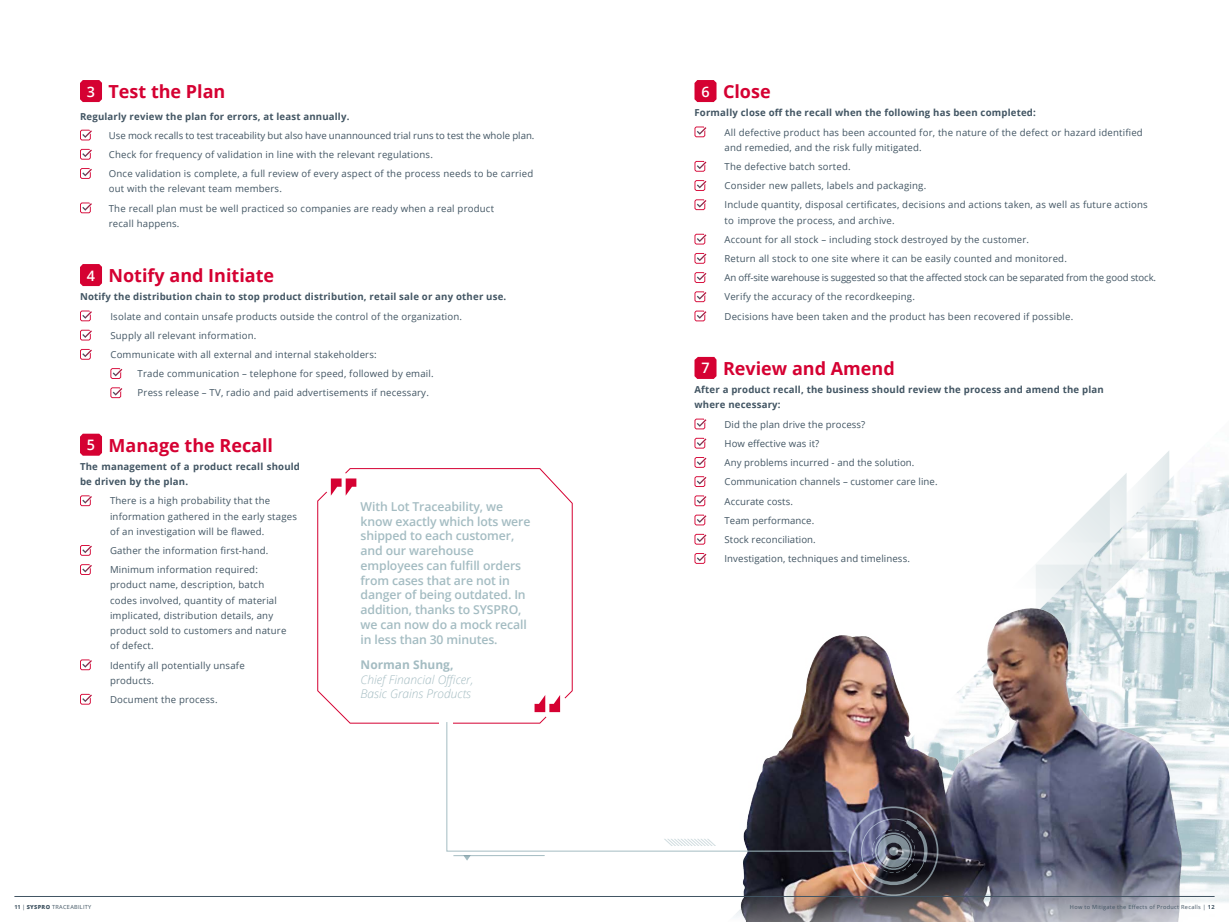
<style>
.page{position:relative;width:1229px;height:922px;background:#fff}
.page>*{position:absolute;margin:0;border:0;box-sizing:border-box;transform-origin:0 0}
.t1{font:700 18px "Open Sans";color:#d50132}
.t2{font:600 12.28px/14.7px "Open Sans";letter-spacing:-.01em;color:#a4bcc2}
.t3{font:italic 300 11.96px/14.4px "Open Sans";color:#a4bcc2}
.t4{font:700 11.96px "Open Sans";color:#a4bcc2}
.t5{font:9.6px/19.2px "Open Sans";letter-spacing:.02em;color:#425563}
.t6{font:700 9.6px/15.2px "Open Sans";letter-spacing:.02em;color:#425563}
.t7{font:5.6px "Open Sans";letter-spacing:.05em;color:#425563}
.s1{font-weight:600;font-size:14.4px;color:#fff}
.s2{font-weight:700}
.s3{font-weight:800}
</style>
<div class="page">
<svg style="left:317px;top:468px;width:256px;height:256px"></svg>
<svg style="left:317px;top:468px;width:39px;height:33px"></svg>
<svg style="left:534px;top:690px;width:39px;height:31px"></svg>
<img style="left:1197px;top:475px;width:32px;height:101px">
<svg style="left:1036px;top:451px;width:161px;height:125px"></svg>
<img style="left:797px;top:576px;width:432px;height:241px">
<svg style="left:80px;top:80px;width:22px;height:22px"></svg>
<svg style="left:80px;top:130px;width:12px;height:10px"></svg>
<svg style="left:80px;top:149px;width:12px;height:11px"></svg>
<svg style="left:80px;top:168px;width:12px;height:11px"></svg>
<svg style="left:80px;top:202px;width:12px;height:11px"></svg>
<svg style="left:80px;top:264px;width:22px;height:22px"></svg>
<svg style="left:80px;top:310px;width:12px;height:11px"></svg>
<svg style="left:80px;top:330px;width:12px;height:10px"></svg>
<svg style="left:80px;top:349px;width:12px;height:11px"></svg>
<svg style="left:110px;top:368px;width:12px;height:11px"></svg>
<svg style="left:110px;top:387px;width:12px;height:11px"></svg>
<svg style="left:80px;top:434px;width:22px;height:22px"></svg>
<svg style="left:80px;top:495px;width:12px;height:11px"></svg>
<svg style="left:80px;top:545px;width:12px;height:11px"></svg>
<svg style="left:80px;top:564px;width:12px;height:11px"></svg>
<svg style="left:80px;top:659px;width:12px;height:11px"></svg>
<svg style="left:80px;top:694px;width:12px;height:10px"></svg>
<svg style="left:694px;top:80px;width:22px;height:22px"></svg>
<svg style="left:694px;top:126px;width:12px;height:11px"></svg>
<svg style="left:694px;top:161px;width:12px;height:11px"></svg>
<svg style="left:694px;top:180px;width:12px;height:11px"></svg>
<svg style="left:694px;top:199px;width:12px;height:11px"></svg>
<svg style="left:694px;top:234px;width:12px;height:10px"></svg>
<svg style="left:694px;top:253px;width:12px;height:11px"></svg>
<svg style="left:694px;top:272px;width:12px;height:11px"></svg>
<svg style="left:694px;top:291px;width:12px;height:11px"></svg>
<svg style="left:694px;top:310px;width:12px;height:11px"></svg>
<svg style="left:694px;top:357px;width:22px;height:22px"></svg>
<svg style="left:694px;top:418px;width:12px;height:11px"></svg>
<svg style="left:694px;top:438px;width:12px;height:10px"></svg>
<svg style="left:694px;top:457px;width:12px;height:11px"></svg>
<svg style="left:694px;top:476px;width:12px;height:11px"></svg>
<svg style="left:694px;top:495px;width:12px;height:11px"></svg>
<svg style="left:694px;top:514px;width:12px;height:11px"></svg>
<svg style="left:694px;top:534px;width:12px;height:10px"></svg>
<svg style="left:694px;top:553px;width:12px;height:11px"></svg>
<svg style="left:847px;top:802px;width:96px;height:15px"></svg>
<hr style="left:453px;top:855px;width:92px;height:1px;background:#a4bcc2">
<svg style="left:463px;top:855px;width:8px;height:5px"></svg>
<div style="left:817px;top:581px;width:25px;height:13px;background:#fff"></div>
<div style="left:440px;top:713px;width:13px;height:18px;background:#fff"></div>
<svg style="left:446px;top:721px;width:401px;height:131px"></svg>
<svg style="left:669px;top:817px;width:560px;height:105px"></svg>
<hr style="left:14px;top:896px;width:1200px;height:1px;background:#425563">
<h1 class="t1" style="left:87px;top:79px;width:140px"><span class="s1">3</span> Test the Plan</h1>
<p class="t6" style="left:80px;top:108px;width:271px">Regularly review the plan for errors, at least annually.</p>
<p class="t5" style="left:109px;top:125px;width:427px">Use mock recalls to test traceability but also have unannounced trial runs to test the whole plan.<br>Check for frequency of validation in line with the relevant regulations.<br>Once validation is complete, a full review of every aspect of the process needs to be carried</p>
<p class="t5" style="left:109px;top:179px;width:387px">out with the relevant team members.<br>The recall plan must be well practiced so companies are ready when a real product</p>
<p class="t5" style="left:109px;top:213px;width:72px">recall happens.</p>
<h1 class="t1" style="left:87px;top:263px;width:189px"><span class="s1">4</span> Notify and Initiate</h1>
<p class="t6" style="left:80px;top:289px;width:428px">Notify the distribution chain to stop product distribution, retail sale or any other use.</p>
<p class="t5" style="left:110px;top:306px;width:353px">Isolate and contain unsafe products outside the control of the organization.</p>
<p class="t5" style="left:110px;top:325px;width:148px">Supply all relevant information.</p>
<p class="t5" style="left:110px;top:345px;width:268px">Communicate with all external and internal stakeholders:</p>
<p class="t5" style="left:138px;top:364px;width:298px">Trade communication – telephone for speed, followed by email.</p>
<p class="t5" style="left:138px;top:383px;width:293px">Press release – TV, radio and paid advertisements if necessary.</p>
<h1 class="t1" style="left:87px;top:433px;width:188px"><span class="s1">5</span> Manage the Recall</h1>
<p class="t6" style="left:80px;top:459px;width:221px">The management of a product recall should be driven by the plan.</p>
<p class="t5" style="left:110px;top:493px;width:188px;line-height:15.2px">There is a high probability that the information gathered in the early stages of an investigation will be flawed.</p>
<p class="t5" style="left:110px;top:541px;width:160px">Gather the information first-hand.<br>Minimum information required:</p>
<p class="t5" style="left:110px;top:577px;width:178px;line-height:15.2px">product name, description, batch codes involved, quantity of material implicated, distribution details, any product sold to customers and nature of defect.</p>
<p class="t5" style="left:110px;top:657px;width:136px;line-height:15.2px">Identify all potentially unsafe products.</p>
<p class="t5" style="left:110px;top:689px;width:109px">Document the process.</p>
<p class="t2" style="left:361px;top:499px;width:171px">With Lot Traceability, we know exactly which lots were shipped to each customer, and our warehouse employees can fulfill orders from cases that are not in danger of being outdated. In addition, thanks to SYSPRO, we can now do a mock recall in less than 30 minutes.</p>
<p class="t4" style="left:361px;top:656px;width:94px">Norman Shung,</p>
<p class="t3" style="left:361px;top:671px;width:114px">Chief Financial Officer,<br>Basic Grains Products</p>
<h1 class="t1" style="left:701px;top:79px;width:71px"><span class="s1">6</span> Close</h1>
<p class="t6" style="left:694px;top:105px;width:343px">Formally close off the recall when the following has been completed:</p>
<p class="t5" style="left:724px;top:124px;width:420px;line-height:15.2px">All defective product has been accounted for, the nature of the defect or hazard identified and remedied, and the risk fully mitigated.</p>
<p class="t5" style="left:724px;top:157px;width:425px">The defective batch sorted.<br>Consider new pallets, labels and packaging.<br>Include quantity, disposal certificates, decisions and actions taken, as well as future actions</p>
<p class="t5" style="left:724px;top:210px;width:433px">to improve the process, and archive.<br>Account for all stock – including stock destroyed by the customer.<br>Return all stock to one site where it can be easily counted and monitored.<br>An off-site warehouse is suggested so that the affected stock can be separated from the good stock.<br>Verify the accuracy of the recordkeeping.<br>Decisions have been taken and the product has been recovered if possible.</p>
<h1 class="t1" style="left:701px;top:356px;width:195px"><span class="s1">7</span> Review and Amend</h1>
<p class="t6" style="left:694px;top:382px;width:411px">After a product recall, the business should review the process and amend the plan where necessary:</p>
<p class="t5" style="left:724px;top:414px;width:215px">Did the plan drive the process?<br>How effective was it?<br>Any problems incurred - and the solution.<br>Communication channels – customer care line.<br>Accurate costs.<br>Team performance.<br>Stock reconciliation.<br>Investigation, techniques and timeliness.</p>
<p class="t7" style="left:14px;top:903px;width:79px"><span class="s2">11</span> | <span class="s3">SYSPRO</span> TRACEABILITY</p>
<p class="t7" style="left:1070px;top:903px;width:146px">How to Mitigate the Effects of Product Recalls | <span class="s2">12</span></p>
</div>
